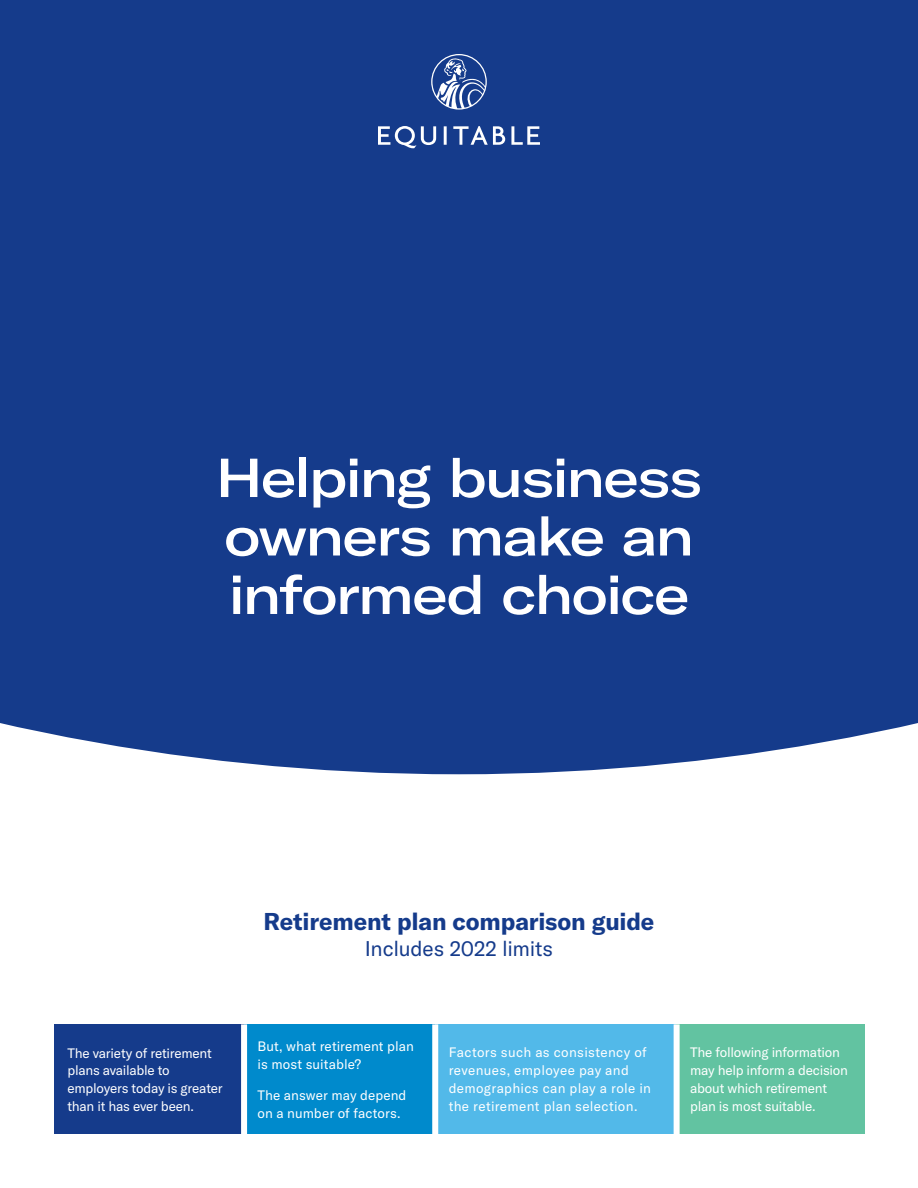
<style>
.page{position:relative;width:918px;height:1188px;background:#fff}
.page>*{position:absolute;margin:0;border:0;box-sizing:border-box;transform-origin:0 0}
.t1{font:500 expanded 54px/58.5px "GT America";letter-spacing:-.03em;color:#fff}
.t2{font:700 24px "GT America";letter-spacing:-.01em;color:#153b8b}
.t3{font:21px "GT America";letter-spacing:-.015em;color:#153b8b}
.t4{font:13.5px/18px "GT America";letter-spacing:-.005em;color:#fff}
.t5{font:13.5px/18px "GT America";letter-spacing:.025em;color:#fff}
</style>
<div class="page">
<div style="left:0;top:0;width:918px;height:774px;background:#153b8b"></div>
<div style="left:54px;top:1024px;width:190px;height:110px;background:#153b8b"></div>
<div style="left:244px;top:1024px;width:191px;height:110px;background:#008acc"></div>
<div style="left:435px;top:1024px;width:242px;height:110px;background:#52b9e9"></div>
<div style="left:677px;top:1024px;width:188px;height:110px;background:#62c3a1"></div>
<div style="left:241px;top:1024px;width:6px;height:110px;background:#fff"></div>
<div style="left:432px;top:1024px;width:6px;height:110px;background:#fff"></div>
<div style="left:674px;top:1024px;width:6px;height:110px;background:#fff"></div>
<svg style="left:378px;top:54px;width:162px;height:94px;background:#315299"></svg>
<h1 class="t1" style="left:216px;top:448px;width:488px">Helping business owners make an informed choice</h1>
<h2 class="t2" style="left:264px;top:907px;width:392px">Retirement plan comparison guide</h2>
<h3 class="t3" style="left:365px;top:936px;width:190px">Includes 2022 limits</h3>
<p class="t4" style="left:68px;top:1044px;width:157px">The variety of retirement plans available to employers today is greater than it has ever been.</p>
<p class="t4" style="left:258px;top:1037px;width:158px">But, what retirement plan is most suitable?</p>
<p class="t4" style="left:258px;top:1086px;width:150px">The answer may depend on a number of factors.</p>
<p class="t5" style="left:449px;top:1044px;width:204px">Factors such as consistency of revenues, employee pay and demographics can play a role in the retirement plan selection.</p>
<p class="t4" style="left:690px;top:1044px;width:159px">The following information may help inform a decision about which retirement plan is most suitable.</p>
</div>
